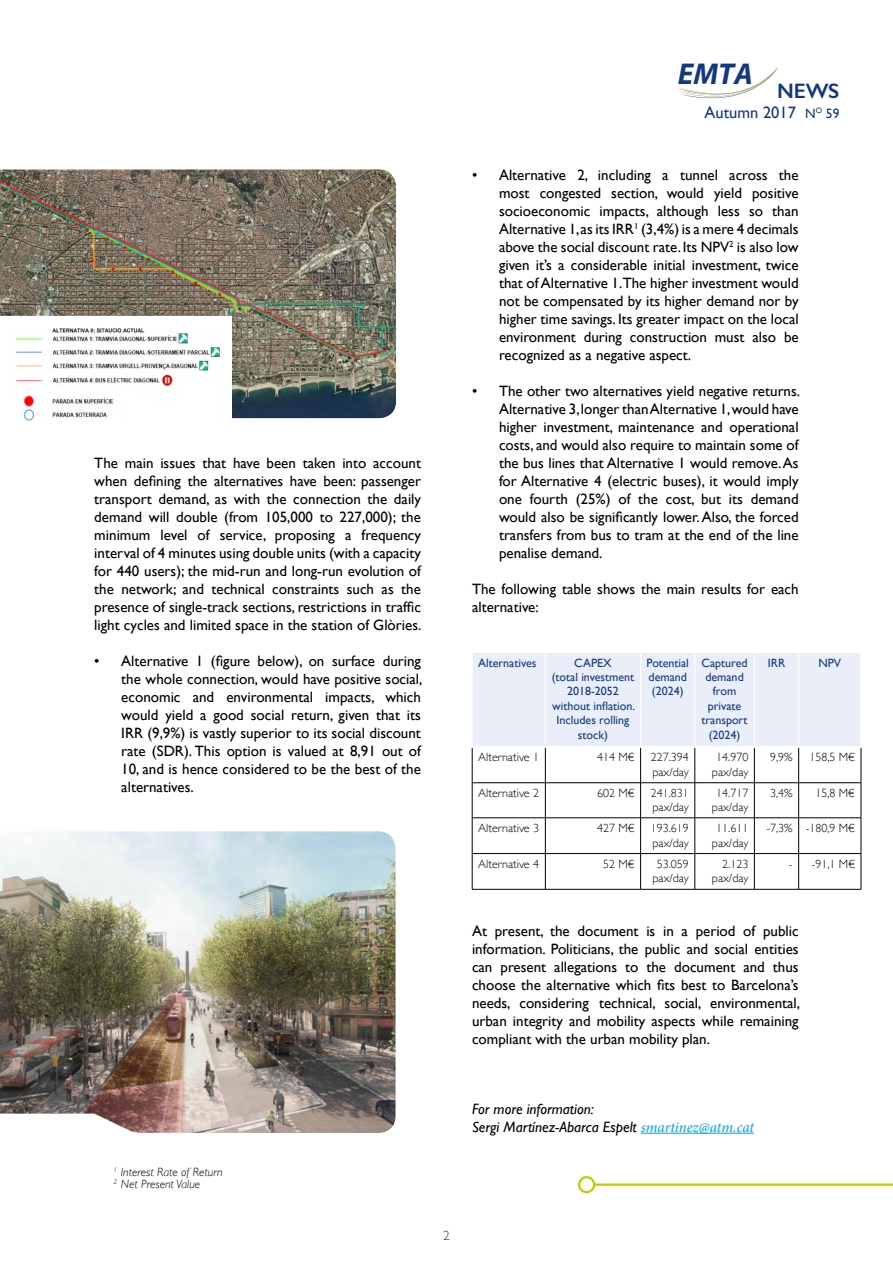
<style>
.page{position:relative;width:893px;height:1263px;background:#fff}
.page>*{position:absolute;margin:0;border:0;box-sizing:border-box;transform-origin:0 0}
.t1{font:italic 700 30.15px "Myriad Pro";color:#14387f}
.t2{font:600 21px "Gill Sans";color:#14387f}
.t3{font:16.5px "Gill Sans";color:#14387f}
.t4{font:15px/18px "Gill Sans";color:#000;text-align:justify}
.t5{font:italic 15px/18px "Gill Sans";color:#000}
.t6{font:300 13.5px "Gill Sans";color:#14387f}
.t7{font:300 12px/14.4px "Gill Sans";color:#000;text-align:center}
.t8{font:12px/14.4px "Gill Sans";color:#14387f;text-align:center}
.t9{font:italic 300 12px/12px "Gill Sans";color:#000}
.s1{font-size:13.5px}
.s2{font-family:"Minion Pro";color:#009fe3}
</style>
<div class="page">
<img style="left:0;top:169px;width:396px;height:249px">
<div style="left:0;top:317px;width:231px;height:114px;background:#fff"></div>
<img style="left:0;top:831px;width:396px;height:302px">
<div style="left:473px;top:653px;width:388px;height:93px;background:#e9eef9"></div>
<hr style="left:472px;top:748px;width:1px;height:34px;background:#000">
<hr style="left:545px;top:748px;width:1px;height:34px;background:#000">
<hr style="left:640px;top:748px;width:1px;height:34px;background:#000">
<hr style="left:695px;top:748px;width:1px;height:34px;background:#000">
<hr style="left:754px;top:748px;width:1px;height:34px;background:#000">
<hr style="left:798px;top:748px;width:1px;height:34px;background:#000">
<hr style="left:861px;top:748px;width:1px;height:34px;background:#000">
<hr style="left:472px;top:782px;width:73px;height:1px;background:#000">
<hr style="left:472px;top:783px;width:1px;height:35px;background:#000">
<hr style="left:545px;top:782px;width:96px;height:1px;background:#000">
<hr style="left:545px;top:783px;width:1px;height:35px;background:#000">
<hr style="left:641px;top:782px;width:54px;height:1px;background:#000">
<hr style="left:640px;top:783px;width:1px;height:35px;background:#000">
<hr style="left:695px;top:782px;width:59px;height:1px;background:#000">
<hr style="left:695px;top:783px;width:1px;height:35px;background:#000">
<hr style="left:754px;top:782px;width:45px;height:1px;background:#000">
<hr style="left:754px;top:783px;width:1px;height:35px;background:#000">
<hr style="left:799px;top:782px;width:62px;height:1px;background:#000">
<hr style="left:798px;top:783px;width:1px;height:35px;background:#000">
<hr style="left:861px;top:783px;width:1px;height:35px;background:#000">
<hr style="left:472px;top:817px;width:73px;height:1px;background:#000">
<hr style="left:472px;top:818px;width:1px;height:35px;background:#000">
<hr style="left:545px;top:817px;width:96px;height:1px;background:#000">
<hr style="left:545px;top:818px;width:1px;height:35px;background:#000">
<hr style="left:641px;top:817px;width:54px;height:1px;background:#000">
<hr style="left:640px;top:818px;width:1px;height:35px;background:#000">
<hr style="left:695px;top:817px;width:59px;height:1px;background:#000">
<hr style="left:695px;top:818px;width:1px;height:35px;background:#000">
<hr style="left:754px;top:817px;width:45px;height:1px;background:#000">
<hr style="left:754px;top:818px;width:1px;height:35px;background:#000">
<hr style="left:799px;top:817px;width:62px;height:1px;background:#000">
<hr style="left:798px;top:818px;width:1px;height:35px;background:#000">
<hr style="left:861px;top:818px;width:1px;height:35px;background:#000">
<hr style="left:472px;top:853px;width:73px;height:1px;background:#000">
<hr style="left:472px;top:854px;width:1px;height:35px;background:#000">
<hr style="left:545px;top:853px;width:96px;height:1px;background:#000">
<hr style="left:545px;top:854px;width:1px;height:35px;background:#000">
<hr style="left:641px;top:853px;width:54px;height:1px;background:#000">
<hr style="left:640px;top:854px;width:1px;height:35px;background:#000">
<hr style="left:695px;top:853px;width:59px;height:1px;background:#000">
<hr style="left:695px;top:854px;width:1px;height:35px;background:#000">
<hr style="left:754px;top:853px;width:45px;height:1px;background:#000">
<hr style="left:754px;top:854px;width:1px;height:35px;background:#000">
<hr style="left:799px;top:853px;width:62px;height:1px;background:#000">
<hr style="left:798px;top:854px;width:1px;height:35px;background:#000">
<hr style="left:861px;top:854px;width:1px;height:35px;background:#000">
<hr style="left:472px;top:889px;width:73px;height:1px;background:#000">
<hr style="left:545px;top:889px;width:96px;height:1px;background:#000">
<hr style="left:641px;top:889px;width:54px;height:1px;background:#000">
<hr style="left:695px;top:889px;width:59px;height:1px;background:#000">
<hr style="left:754px;top:889px;width:45px;height:1px;background:#000">
<hr style="left:799px;top:889px;width:62px;height:1px;background:#000">
<hr style="left:545px;top:652px;width:1px;height:94px;background:#fff">
<hr style="left:640px;top:652px;width:1px;height:94px;background:#fff">
<hr style="left:694px;top:652px;width:1px;height:94px;background:#fff">
<hr style="left:754px;top:652px;width:1px;height:94px;background:#fff">
<hr style="left:798px;top:652px;width:1px;height:94px;background:#fff">
<hr style="left:578px;top:1183px;width:315px;height:3px;background:#bccf00">
<div style="left:579px;top:1177px;width:15px;height:15px;background:#fff;border-radius:50%"></div>
<div style="left:578px;top:1176px;width:17px;height:17px;border:2px solid #bccf00;border-radius:50%"></div>
<hr style="left:641px;top:1133px;width:113px;height:1px;background:#009fe3">
<svg style="left:0;top:1114px;width:135px;height:19px"></svg>
<img style="left:15px;top:327px;width:205px;height:94px">
<svg style="left:677px;top:67px;width:101px;height:31px"></svg>
<p class="t4" style="left:94px;top:454px;width:329px">The main issues that have been taken into account when defining the alternatives have been: passenger transport demand, as with the connection the daily demand will double (from 105,000 to 227,000); the minimum level of service, proposing a frequency interval of 4 minutes using double units (with a capacity for 440 users); the mid-run and long-run evolution of the network; and technical constraints such as the presence of single-track sections, restrictions in traffic light cycles and limited space in the station of Glòries.</p>
<p class="t4" style="left:121px;top:652px;width:303px;text-indent:-27px">• Alternative 1 (figure below), on surface during the whole connection, would have positive social, economic and environmental impacts, which would yield a good social return, given that its IRR (9,9%) is vastly superior to its social discount rate (SDR). This option is valued at 8,91 out of 10, and is hence considered to be the best of the alternatives.</p>
<p class="t9" style="left:113px;top:1166px;width:111px"><sup>1</sup> Interest Rate of Return<br><sup>2</sup> Net Present Value</p>
<p class="t6" style="left:443px;top:1225px;width:8px">2</p>
<h1 class="t1" style="left:678px;top:54px;width:77px">EMTA</h1>
<h2 class="t2" style="left:777px;top:78px;width:64px">NEWS</h2>
<p class="t3" style="left:704px;top:103px;width:136px">Autumn 2017 <span class="s1">N</span><sup>O</sup> <span class="s1">59</span></p>
<p class="t4" style="left:499px;top:166px;width:301px;text-indent:-27px">• Alternative 2, including a tunnel across the most congested section, would yield positive socioeconomic impacts, although less so than Alternative 1, as its IRR<sup>1</sup> (3,4%) is a mere 4 decimals above the social discount rate. Its NPV<sup>2</sup> is also low given it’s a considerable initial investment, twice that of Alternative 1.The higher investment would not be compensated by its higher demand nor by higher time savings. Its greater impact on the local environment during construction must also be recognized as a negative aspect.</p>
<p class="t4" style="left:499px;top:382px;width:303px;text-indent:-27px">• The other two alternatives yield negative returns.<br>Alternative 3, longer than Alternative 1, would have higher investment, maintenance and operational costs, and would also require to maintain some of the bus lines that Alternative 1 would remove. As for Alternative 4 (electric buses), it would imply one fourth (25%) of the cost, but its demand would also be significantly lower. Also, the forced transfers from bus to tram at the end of the line penalise demand.</p>
<p class="t4" style="left:472px;top:580px;width:328px">The following table shows the main results for each alternative:</p>
<p class="t8" style="left:478px;top:655px;width:60px">Alternatives</p>
<p class="t8" style="left:552px;top:655px;width:85px">CAPEX<br>(total investment<br>2018-2052 without inflation.<br>Includes rolling stock)</p>
<p class="t8" style="left:647px;top:655px;width:44px;text-align:left">Potential demand (2024)</p>
<p class="t8" style="left:701px;top:655px;width:48px">Captured demand from private transport (2024)</p>
<p class="t8" style="left:768px;top:655px;width:19px">IRR</p>
<p class="t8" style="left:818px;top:655px;width:24px">NPV</p>
<p class="t7" style="left:478px;top:750px;width:62px">Alternative 1</p>
<p class="t7" style="left:597px;top:750px;width:39px">414 M€</p>
<p class="t7" style="left:651px;top:750px;width:40px;text-align:left">227.394 pax/day</p>
<p class="t7" style="left:712px;top:750px;width:38px">14.970 pax/day</p>
<p class="t7" style="left:770px;top:750px;width:24px">9,9%</p>
<p class="t7" style="left:809px;top:750px;width:47px">158,5 M€</p>
<p class="t7" style="left:478px;top:785px;width:62px">Alternative 2</p>
<p class="t7" style="left:597px;top:785px;width:39px">602 M€</p>
<p class="t7" style="left:651px;top:785px;width:40px;text-align:left">241.831 pax/day</p>
<p class="t7" style="left:712px;top:785px;width:38px">14.717 pax/day</p>
<p class="t7" style="left:770px;top:785px;width:24px">3,4%</p>
<p class="t7" style="left:815px;top:785px;width:41px">15,8 M€</p>
<p class="t7" style="left:478px;top:820px;width:62px">Alternative 3</p>
<p class="t7" style="left:597px;top:820px;width:39px">427 M€</p>
<p class="t7" style="left:651px;top:820px;width:40px;text-align:left">193.619 pax/day</p>
<p class="t7" style="left:712px;top:820px;width:38px">11.611 pax/day</p>
<p class="t7" style="left:766px;top:820px;width:90px">-7,3% -180,9 M€</p>
<p class="t7" style="left:478px;top:856px;width:62px">Alternative 4</p>
<p class="t7" style="left:603px;top:856px;width:33px">52 M€</p>
<p class="t7" style="left:652px;top:856px;width:38px">53.059 pax/day</p>
<p class="t7" style="left:712px;top:856px;width:38px;text-align:right">2.123 pax/day</p>
<p class="t7" style="left:789px;top:856px;width:68px">- -91,1 M€</p>
<p class="t4" style="left:472px;top:922px;width:330px">At present, the document is in a period of public information. Politicians, the public and social entities can present allegations to the document and thus choose the alternative which fits best to Barcelona’s needs, considering technical, social, environmental, urban integrity and mobility aspects while remaining compliant with the urban mobility plan.</p>
<p class="t5" style="left:472px;top:1099px;width:284px">For more information:<br>Sergi Martínez-Abarca Espelt <span class="s2">smartinez@atm.cat</span></p>
</div>
